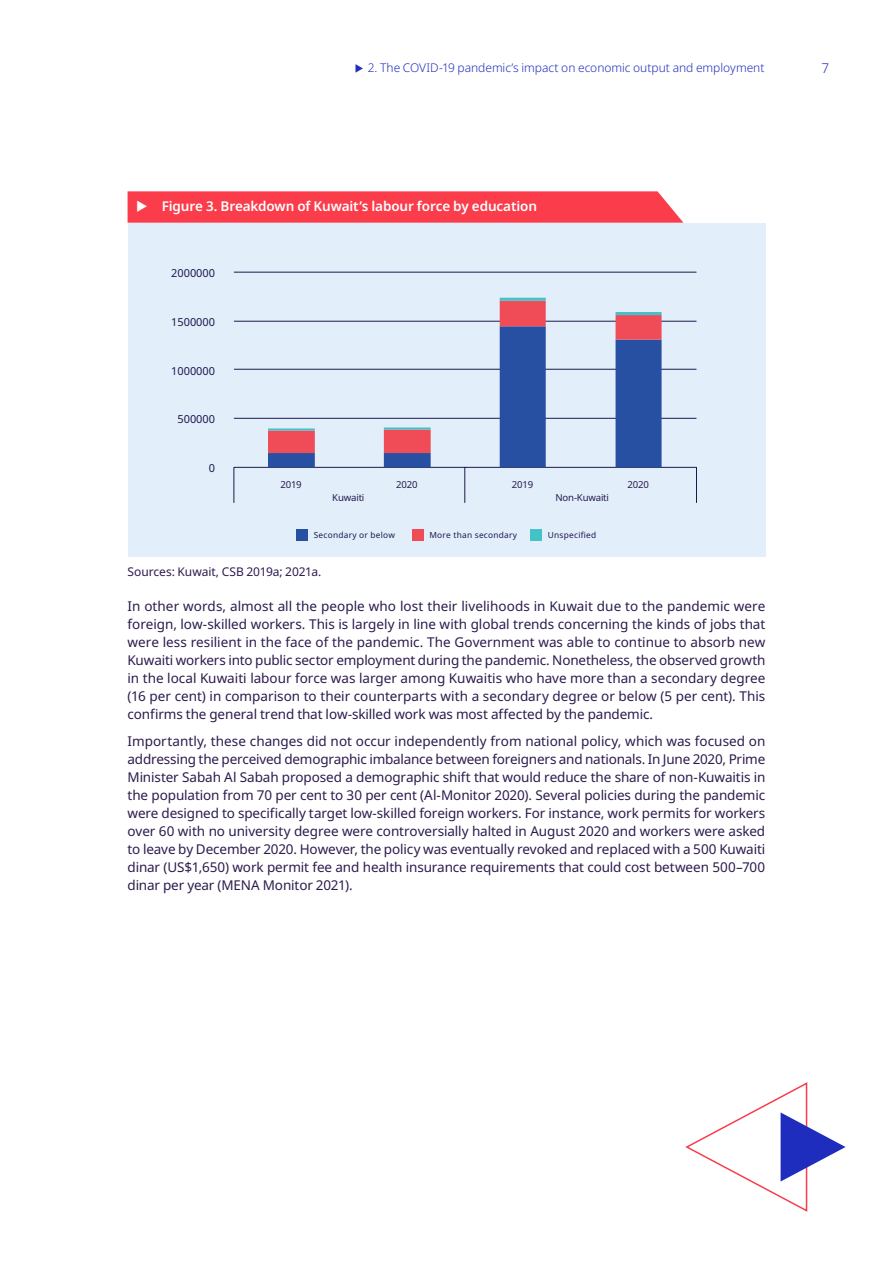
<style>
.page{position:relative;width:893px;height:1263px;background:#fff}
.page>*{position:absolute;margin:0;border:0;box-sizing:border-box;transform-origin:0 0}
.t1{font:13.5px/18px "Noto Sans";letter-spacing:-.01em;color:#2c1b4d;text-align:justify}
.t2{font:600 13.5px "Noto Sans";letter-spacing:-.01em;color:#fff}
.t3{font:300 13.5px "Noto Sans";color:#1e2dbe}
.t4{font:300 12px "Noto Sans";letter-spacing:-.005em;color:#1e2dbe}
.t5{font:12px "Noto Sans";letter-spacing:-.01em;color:#2c1b4d}
.t6{font:10.95px "Noto Sans";color:#1e184e}
.t7{font:9.6px "Noto Sans";letter-spacing:-.02em;color:#271a4b}
.t8{font:8.4px "Noto Sans";letter-spacing:.025em;color:#1e184e}
</style>
<div class="page">
<div style="left:128px;top:223px;width:637px;height:333px;background:#e2effa"></div>
<div style="left:296px;top:529px;width:12px;height:12px;background:#274fa2"></div>
<div style="left:412px;top:529px;width:12px;height:12px;background:#f04c57"></div>
<div style="left:530px;top:529px;width:12px;height:12px;background:#45c2c7"></div>
<hr style="left:234px;top:418px;width:462px;height:1px;background:#1e184e">
<hr style="left:234px;top:369px;width:462px;height:1px;background:#1e184e">
<hr style="left:234px;top:321px;width:462px;height:1px;background:#1e184e">
<hr style="left:234px;top:272px;width:462px;height:1px;background:#1e184e">
<hr style="left:234px;top:467px;width:462px;height:1px;background:#1e184e">
<svg style="left:234px;top:468px;width:1px;height:35px"></svg>
<svg style="left:465px;top:468px;width:1px;height:35px"></svg>
<svg style="left:696px;top:467px;width:1px;height:36px"></svg>
<svg style="left:268px;top:453px;width:394px;height:14px"></svg>
<svg style="left:268px;top:301px;width:394px;height:152px"></svg>
<hr style="left:268px;top:428px;width:47px;height:2px;background:#45c2c7">
<hr style="left:384px;top:427px;width:47px;height:2px;background:#45c2c7">
<hr style="left:616px;top:312px;width:46px;height:3px;background:#45c2c7">
<hr style="left:500px;top:298px;width:46px;height:3px;background:#45c2c7">
<svg style="left:685px;top:1082px;width:161px;height:130px"></svg>
<svg style="left:128px;top:191px;width:555px;height:32px;background:#fa4452"></svg>
<p class="t4" style="left:368px;top:60px;width:398px">2. The COVID-19 pandemic’s impact on economic output and employment</p>
<p class="t3" style="left:821px;top:59px;width:9px">7</p>
<p class="t2" style="left:162px;top:197px;width:377px">Figure 3. Breakdown of Kuwait’s labour force by education</p>
<p class="t6" style="left:171px;top:269px;width:45px">2000000</p>
<p class="t6" style="left:171px;top:318px;width:45px">1500000</p>
<p class="t6" style="left:171px;top:367px;width:45px">1000000</p>
<p class="t6" style="left:177px;top:415px;width:39px">500000</p>
<p class="t6" style="left:209px;top:464px;width:8px">0</p>
<p class="t7" style="left:280px;top:481px;width:23px">2019</p>
<p class="t7" style="left:396px;top:481px;width:23px">2020</p>
<p class="t7" style="left:512px;top:481px;width:23px">2019</p>
<p class="t7" style="left:628px;top:481px;width:23px">2020</p>
<p class="t7" style="left:332px;top:494px;width:34px">Kuwaiti</p>
<p class="t7" style="left:555px;top:494px;width:55px">Non-Kuwaiti</p>
<p class="t8" style="left:314px;top:532px;width:83px">Secondary or below</p>
<p class="t8" style="left:429px;top:532px;width:89px">More than secondary</p>
<p class="t8" style="left:548px;top:532px;width:50px">Unspecified</p>
<p class="t5" style="left:128px;top:563px;width:195px">Sources: Kuwait, CSB 2019a; 2021a.</p>
<p class="t1" style="left:128px;top:597px;width:639px">In other words, almost all the people who lost their livelihoods in Kuwait due to the pandemic were foreign, low-skilled workers. This is largely in line with global trends concerning the kinds of jobs that were less resilient in the face of the pandemic. The Government was able to continue to absorb new Kuwaiti workers into public sector employment during the pandemic. Nonetheless, the observed growth in the local Kuwaiti labour force was larger among Kuwaitis who have more than a secondary degree (16 per cent) in comparison to their counterparts with a secondary degree or below (5 per cent). This confirms the general trend that low-skilled work was most affected by the pandemic.</p>
<p class="t1" style="left:128px;top:732px;width:639px">Importantly, these changes did not occur independently from national policy, which was focused on addressing the perceived demographic imbalance between foreigners and nationals. In June 2020, Prime Minister Sabah Al Sabah proposed a demographic shift that would reduce the share of non-Kuwaitis in the population from 70 per cent to 30 per cent (Al-Monitor 2020). Several policies during the pandemic were designed to specifically target low-skilled foreign workers. For instance, work permits for workers over 60 with no university degree were controversially halted in August 2020 and workers were asked to leave by December 2020. However, the policy was eventually revoked and replaced with a 500 Kuwaiti dinar (US$1,650) work permit fee and health insurance requirements that could cost between 500–700 dinar per year (MENA Monitor 2021).</p>
</div>
